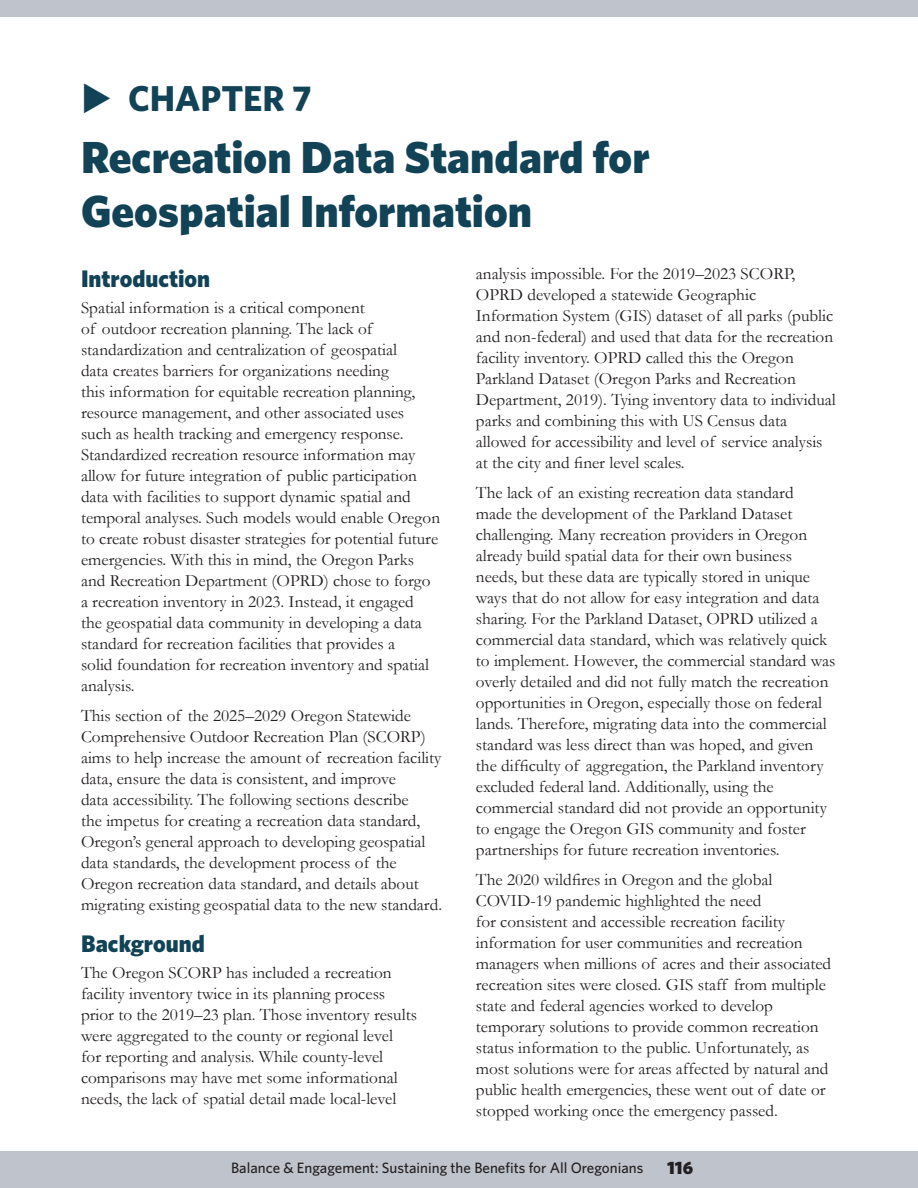
<style>
.page{position:relative;width:918px;height:1188px;background:#fff}
.page>*{position:absolute;margin:0;border:0;box-sizing:border-box;transform-origin:0 0}
.Header__Left{font:900 45px/54px "Whitney";color:#114256}
.Chapter_Head{font:700 36px "Whitney";color:#114256}
.Section_Head{font:900 24px "Whitney";color:#114256}
.t1{font:900 18px "Whitney";color:#231f20}
.Body_Text{font:17.25px/21px "Garamond";color:#231f20}
.t2{font:500 15px "Whitney";color:#231f20}
</style>
<div class="page">
<div style="left:0;top:1151px;width:918px;height:37px;background:#bec3cc"></div>
<div style="left:0;top:0;width:918px;height:17px;background:#bec3cc"></div>
<h3 class="Chapter_Head" style="left:128px;top:75px;width:185px">CHAPTER 7</h3>
<p class="Header__Left" style="left:81px;top:129px;width:570px">Recreation Data Standard for<br>Geospatial Information</p>
<h4 class="Section_Head" style="left:81px;top:262px;width:131px">Introduction</h4>
<p class="Body_Text" style="left:81px;top:297px;width:361px">Spatial information is a critical component<br>of outdoor recreation planning. The lack of standardization and centralization of geospatial<br>data creates barriers for organizations needing<br>this information for equitable recreation planning, resource management, and other associated uses<br>such as health tracking and emergency response.<br>Standardized recreation resource information may allow for future integration of public participation data with facilities to support dynamic spatial and temporal analyses. Such models would enable Oregon to create robust disaster strategies for potential future emergencies. With this in mind, the Oregon Parks and Recreation Department (OPRD) chose to forgo a recreation inventory in 2023. Instead, it engaged<br>the geospatial data community in developing a data standard for recreation facilities that provides a<br>solid foundation for recreation inventory and spatial analysis.</p>
<p class="Body_Text" style="left:81px;top:705px;width:363px">This section of the 2025–2029 Oregon Statewide Comprehensive Outdoor Recreation Plan (SCORP) aims to help increase the amount of recreation facility data, ensure the data is consistent, and improve<br>data accessibility. The following sections describe<br>the impetus for creating a recreation data standard, Oregon’s general approach to developing geospatial data standards, the development process of the Oregon recreation data standard, and details about migrating existing geospatial data to the new standard.</p>
<h4 class="Section_Head" style="left:81px;top:928px;width:125px">Background</h4>
<p class="Body_Text" style="left:81px;top:962px;width:338px">The Oregon SCORP has included a recreation facility inventory twice in its planning process prior to the 2019–23 plan. Those inventory results were aggregated to the county or regional level for reporting and analysis. While county-level comparisons may have met some informational needs, the lack of spatial detail made local-level</p>
<p class="Body_Text" style="left:476px;top:263px;width:362px">analysis impossible. For the 2019–2023 SCORP, OPRD developed a statewide Geographic Information System (GIS) dataset of all parks (public and non-federal) and used that data for the recreation facility inventory. OPRD called this the Oregon Parkland Dataset (Oregon Parks and Recreation Department, 2019). Tying inventory data to individual parks and combining this with US Census data allowed for accessibility and level of service analysis at the city and finer level scales.</p>
<p class="Body_Text" style="left:476px;top:482px;width:361px">The lack of an existing recreation data standard<br>made the development of the Parkland Dataset challenging. Many recreation providers in Oregon already build spatial data for their own business needs, but these data are typically stored in unique ways that do not allow for easy integration and data sharing. For the Parkland Dataset, OPRD utilized a commercial data standard, which was relatively quick to implement. However, the commercial standard was overly detailed and did not fully match the recreation opportunities in Oregon, especially those on federal lands. Therefore, migrating data into the commercial standard was less direct than was hoped, and given the difficulty of aggregation, the Parkland inventory excluded federal land. Additionally, using the commercial standard did not provide an opportunity to engage the Oregon GIS community and foster partnerships for future recreation inventories.</p>
<p class="Body_Text" style="left:476px;top:869px;width:357px">The 2020 wildfires in Oregon and the global COVID-19 pandemic highlighted the need<br>for consistent and accessible recreation facility information for user communities and recreation managers when millions of acres and their associated recreation sites were closed. GIS staff from multiple state and federal agencies worked to develop temporary solutions to provide common recreation status information to the public. Unfortunately, as most solutions were for areas affected by natural and public health emergencies, these went out of date or stopped working once the emergency passed.</p>
<p class="t2" style="left:231px;top:1158px;width:414px">Balance &amp; Engagement: Sustaining the Benefits for All Oregonians</p>
<p class="t1" style="left:667px;top:1155px;width:27px">116</p>
</div>
